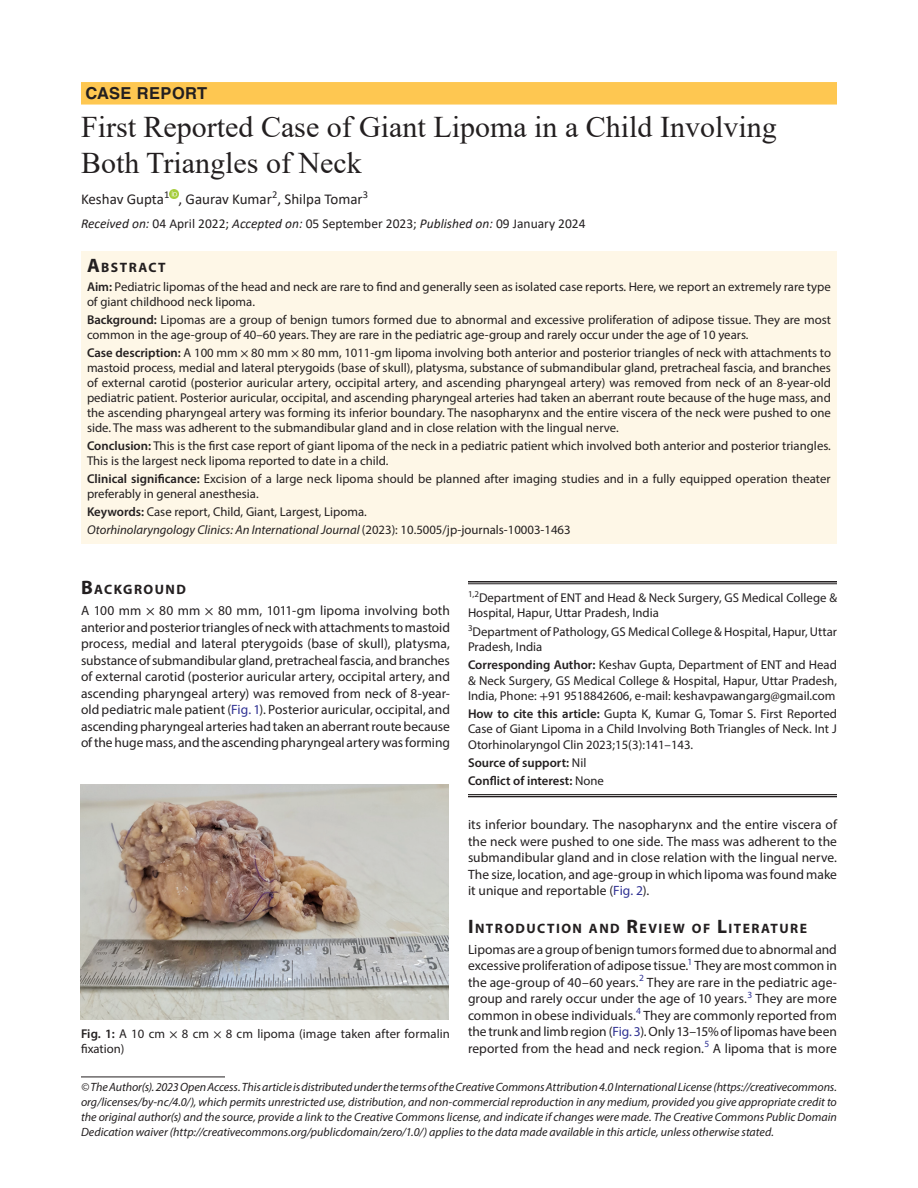
<style>
.page{position:relative;width:918px;height:1188px;background:#fff}
.page>*{position:absolute;margin:0;border:0;box-sizing:border-box;transform-origin:0 0}
.t1{font:30px/36px "Times New Roman";color:#231f20}
.ArticleType{font:700 16.5px "Helvetica LT Std";letter-spacing:.025em;color:#231f20}
.AuthorName{font:15px "Calibri";color:#231f20}
.Head-1{font:700 13.65px "Myriad Pro";letter-spacing:.105em;color:#231f20}
.Head-1-first{font:700 13.65px "Myriad Pro";letter-spacing:.105em;color:#231f20}
.AbstractTitle{font:700 13.65px "Myriad Pro";letter-spacing:.105em;color:#231f20}
.Para-NoIndent{font:13.5px/16.5px "Myriad Pro";color:#231f20;text-align:justify}
.PAS_History{font:13.5px "Calibri";color:#231f20}
.Abstract-Para-first{font:12.75px/15px "Myriad Pro";color:#231f20}
.Corresponding_Author{font:12.75px/15.3px "Myriad Pro";color:#231f20;text-align:justify}
.How_to_Cite{font:12.75px/15.3px "Myriad Pro";color:#231f20;text-align:justify}
.Affiliation-first{font:12.75px/15.3px "Myriad Pro";color:#231f20}
.JT_DOI{font:italic 12.75px "Myriad Pro";color:#231f20}
.Affiliation{font:12.75px/15.3px "Myriad Pro";color:#231f20}
.FigCaption{font:12.75px/15.3px "Myriad Pro";letter-spacing:.01em;color:#231f20}
.Keywords{font:12.75px "Myriad Pro";color:#231f20}
.COI{font:600 12.75px "Myriad Pro";color:#231f20}
.Source{font:600 12.75px "Myriad Pro";color:#231f20}
.FootNote{font:italic 12px/15px "Myriad Pro";color:#231f20;text-align:justify}
.s1{font-style:italic}
.s2{font-size:19.5px}
.s3{font-weight:600}
.s4{font-family:"STIX General"}
.s5{font-style:normal}
.s6{color:#2e3092}
.s7{font-weight:400}
</style>
<div class="page">
<div style="left:81px;top:82px;width:756px;height:23px;background:#fec751"></div>
<div style="left:81px;top:251px;width:756px;height:26px;background:#fef7e7"></div>
<div style="left:81px;top:276px;width:756px;height:39px;background:#fef7e7"></div>
<div style="left:81px;top:309px;width:756px;height:39px;background:#fef7e7"></div>
<div style="left:81px;top:342px;width:756px;height:99px;background:#fef7e7"></div>
<div style="left:81px;top:435px;width:756px;height:39px;background:#fef7e7"></div>
<div style="left:81px;top:468px;width:756px;height:39px;background:#fef7e7"></div>
<div style="left:81px;top:501px;width:756px;height:24px;background:#fef7e7"></div>
<div style="left:81px;top:519px;width:756px;height:24px;background:#fef7e7"></div>
<svg style="left:169px;top:189px;width:10px;height:9px"></svg>
<hr style="left:81px;top:1077px;width:144px;height:1px;background:#231f20">
<hr style="left:468px;top:581px;width:369px;height:2px;background:#231f20">
<hr style="left:468px;top:584px;width:369px;height:1px;background:#231f20">
<hr style="left:468px;top:794px;width:369px;height:1px;background:#231f20">
<hr style="left:468px;top:796px;width:369px;height:1px;background:#231f20">
<img style="left:81px;top:785px;width:367px;height:234px">
<p class="ArticleType" style="left:86px;top:83px;width:123px">CASE REPORT</p>
<p class="t1" style="left:81px;top:108px;width:697px">First Reported Case of Giant Lipoma in a Child Involving<br>Both Triangles of Neck</p>
<p class="AuthorName" style="left:81px;top:189px;width:289px">Keshav Gupta<sup>1</sup> , Gaurav Kumar<sup>2</sup>, Shilpa Tomar<sup>3</sup></p>
<p class="PAS_History" style="left:81px;top:214px;width:506px"><span class="s1">Received on:</span> 04 April 2022; <span class="s1">Accepted on:</span> 05 September 2023; <span class="s1">Published on:</span> 09 January 2024</p>
<p class="AbstractTitle" style="left:87px;top:258px;width:80px"><span class="s2">A</span>BSTRACT</p>
<p class="Abstract-Para-first" style="left:87px;top:279px;width:745px"><span class="s3">Aim:</span> Pediatric lipomas of the head and neck are rare to find and generally seen as isolated case reports. Here, we report an extremely rare type of giant childhood neck lipoma.</p>
<p class="Abstract-Para-first" style="left:87px;top:312px;width:746px"><span class="s3">Background:</span> Lipomas are a group of benign tumors formed due to abnormal and excessive proliferation of adipose tissue. They are most common in the age-group of 40–60 years. They are rare in the pediatric age-group and rarely occur under the age of 10 years.</p>
<p class="Abstract-Para-first" style="left:87px;top:345px;width:746px;text-align:justify"><span class="s3">Case description:</span> A 100 mm <span class="s4">×</span> 80 mm <span class="s4">×</span> 80 mm, 1011-gm lipoma involving both anterior and posterior triangles of neck with attachments to mastoid process, medial and lateral pterygoids (base of skull), platysma, substance of submandibular gland, pretracheal fascia, and branches of external carotid (posterior auricular artery, occipital artery, and ascending pharyngeal artery) was removed from neck of an 8-year-old pediatric patient. Posterior auricular, occipital, and ascending pharyngeal arteries had taken an aberrant route because of the huge mass, and the ascending pharyngeal artery was forming its inferior boundary. The nasopharynx and the entire viscera of the neck were pushed to one side. The mass was adherent to the submandibular gland and in close relation with the lingual nerve.</p>
<p class="Abstract-Para-first" style="left:87px;top:438px;width:745px"><span class="s3">Conclusion:</span> This is the first case report of giant lipoma of the neck in a pediatric patient which involved both anterior and posterior triangles.<br>This is the largest neck lipoma reported to date in a child.</p>
<p class="Abstract-Para-first" style="left:87px;top:471px;width:745px"><span class="s3">Clinical significance:</span> Excision of a large neck lipoma should be planned after imaging studies and in a fully equipped operation theater preferably in general anesthesia.</p>
<p class="Keywords" style="left:87px;top:504px;width:281px"><span class="s3">Keywords:</span> Case report, Child, Giant, Largest, Lipoma.</p>
<p class="JT_DOI" style="left:87px;top:522px;width:485px">Otorhinolaryngology Clinics: An International Journal <span class="s5">(2023): 10.5005/jp-journals-10003-1463</span></p>
<p class="Head-1-first" style="left:81px;top:581px;width:106px"><span class="s2">B</span>ACKGROUND</p>
<p class="Para-NoIndent" style="left:81px;top:602px;width:371px">A 100 mm <span class="s4">×</span> 80 mm <span class="s4">×</span> 80 mm, 1011-gm lipoma involving both anterior and posterior triangles of neck with attachments to mastoid process, medial and lateral pterygoids (base of skull), platysma, substance of submandibular gland, pretracheal fascia, and branches of external carotid (posterior auricular artery, occipital artery, and ascending pharyngeal artery) was removed from neck of 8-year&shy;old pediatric male patient (<span class="s6">Fig. 1</span>). Posterior auricular, occipital, and ascending pharyngeal arteries had taken an aberrant route because of the huge mass, and the ascending pharyngeal artery was forming</p>
<p class="Affiliation-first" style="left:468px;top:590px;width:371px"><sup>1,2</sup>Department of ENT and Head &amp; Neck Surgery, GS Medical College &amp;<br>Hospital, Hapur, Uttar Pradesh, India</p>
<p class="Affiliation" style="left:468px;top:623px;width:371px"><sup>3</sup>Department of Pathology, GS Medical College &amp; Hospital, Hapur, Uttar<br>Pradesh, India</p>
<p class="Corresponding_Author" style="left:468px;top:657px;width:370px"><span class="s3">Corresponding Author:</span> Keshav Gupta, Department of ENT and Head &amp; Neck Surgery, GS Medical College &amp; Hospital, Hapur, Uttar Pradesh, India, Phone: <span class="s4">+</span>91 9518842606, e-mail: keshavpawangarg@gmail.com</p>
<p class="How_to_Cite" style="left:468px;top:706px;width:370px"><span class="s3">How to cite this article:</span> Gupta K, Kumar G, Tomar S. First Reported Case of Giant Lipoma in a Child Involving Both Triangles of Neck. Int J Otorhinolaryngol Clin 2023;15(3):141–143.</p>
<p class="Source" style="left:468px;top:755px;width:120px">Source of support: <span class="s7">Nil</span></p>
<p class="COI" style="left:468px;top:773px;width:137px">Conflict of interest: <span class="s7">None</span></p>
<p class="Para-NoIndent" style="left:468px;top:816px;width:371px">its inferior boundary. The nasopharynx and the entire viscera of the neck were pushed to one side. The mass was adherent to the submandibular gland and in close relation with the lingual nerve.<br>The size, location, and age-group in which lipoma was found make it unique and reportable (<span class="s6">Fig. 2</span>).</p>
<p class="Head-1" style="left:468px;top:919px;width:341px"><span class="s2">I</span>NTRODUCTION AND <span class="s2">R</span>EVIEW OF <span class="s2">L</span>ITERATURE</p>
<p class="Para-NoIndent" style="left:468px;top:941px;width:371px">Lipomas are a group of benign tumors formed due to abnormal and excessive proliferation of adipose tissue.<sup>1</sup> They are most common in the age-group of 40–60 years.<sup>2</sup> They are rare in the pediatric age&shy;group and rarely occur under the age of 10 years.<sup>3</sup> They are more common in obese individuals.<sup>4</sup> They are commonly reported from the trunk and limb region (<span class="s6">Fig. 3</span>). Only 13–15% of lipomas have been reported from the head and neck region.<sup>5</sup> A lipoma that is more</p>
<p class="FootNote" style="left:81px;top:1079px;width:758px">© The Author(s). 2023 Open Access. This article is distributed under the terms of the Creative Commons Attribution 4.0 International License (https://creativecommons. org/licenses/by-nc/4.0/), which permits unrestricted use, distribution, and non-commercial reproduction in any medium, provided you give appropriate credit to the original author(s) and the source, provide a link to the Creative Commons license, and indicate if changes were made. The Creative Commons Public Domain Dedication waiver (http://creativecommons.org/publicdomain/zero/1.0/) applies to the data made available in this article, unless otherwise stated.</p>
<p class="FigCaption" style="left:81px;top:1026px;width:370px"><span class="s3">Fig. 1:</span> A 10 cm <span class="s4">×</span> 8 cm <span class="s4">×</span> 8 cm lipoma (image taken after formalin fixation)</p>
</div>
